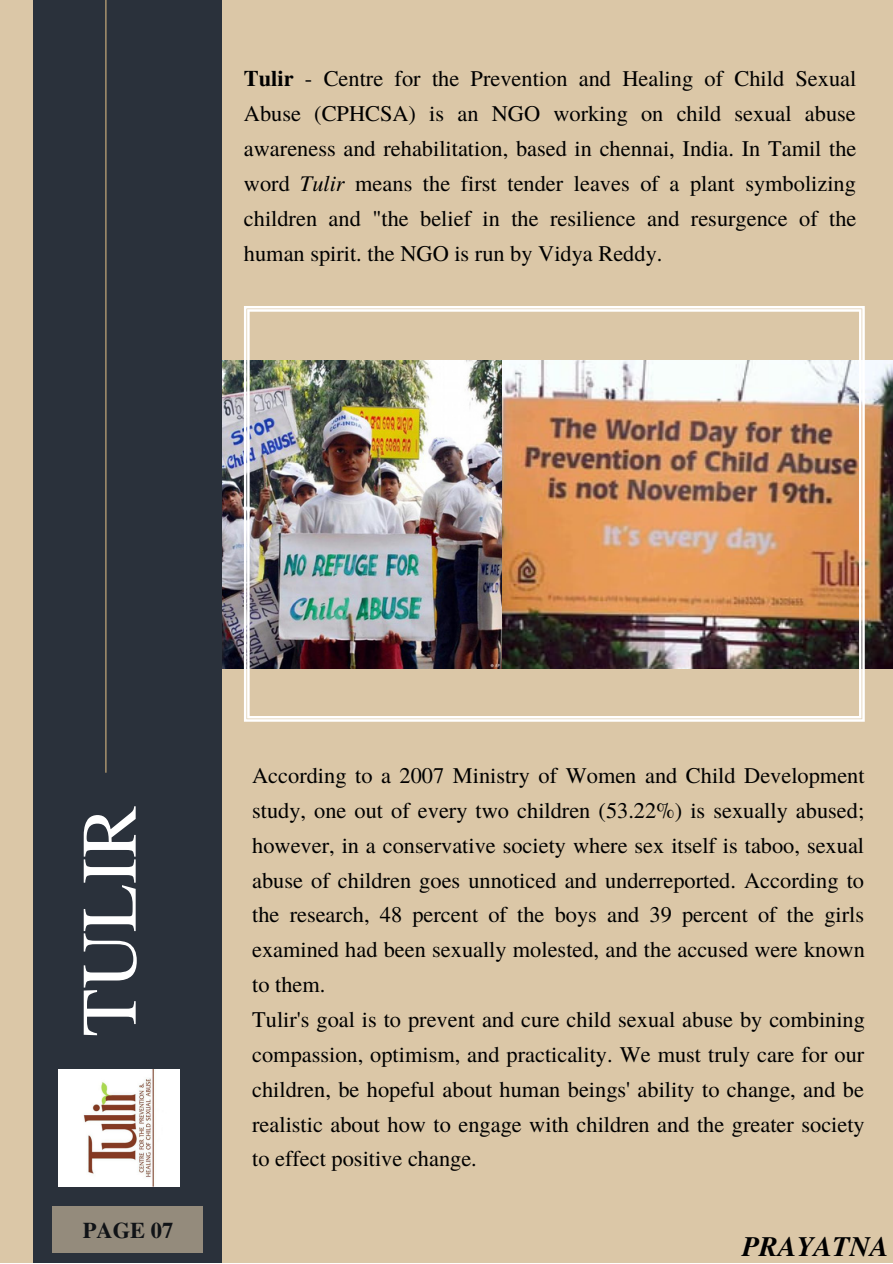
<style>
.page{position:relative;width:893px;height:1264px;background:#fff}
.page>*{position:absolute;margin:0;border:0;box-sizing:border-box;transform-origin:0 0}
.t1{font:78.45px "Te X Gyre Termes";color:#fff}
.t2{font:italic 700 28.05px "Te X Gyre Termes";color:#000}
.t3{font:700 22.5px "Te X Gyre Termes";color:#000}
.t4{font:22.35px/34.8px "Te X Gyre Termes";color:#000;text-align:justify}
.s1{font-weight:700}
.s2{font-style:italic}
</style>
<div class="page">
<div style="left:0;top:0;width:892px;height:1262px;background:#dbc7a7"></div>
<div style="left:33px;top:0;width:189px;height:1262px;background:#2a313b"></div>
<hr style="left:105px;top:0;width:1px;height:772px;background:#d1b27e">
<div style="left:53px;top:1206px;width:150px;height:46px;background:#948b7c"></div>
<img style="left:59px;top:1069px;width:120px;height:117px">
<img style="left:222px;top:360px;width:670px;height:308px">
<img style="left:244px;top:306px;width:620px;height:415px">
<p class="t4" style="left:244px;top:60px;width:614px"><span class="s1">Tulir</span> - Centre for the Prevention and Healing of Child Sexual Abuse (CPHCSA) is an NGO working on child sexual abuse awareness and rehabilitation, based in chennai, India. In Tamil the word <span class="s2">Tulir</span> means the first tender leaves of a plant symbolizing children and "the belief in the resilience and resurgence of the human spirit. the NGO is run by Vidya Reddy.</p>
<h1 class="t1" style="left:53px;top:1036px;width:232px;rotate:-90deg">TULIR</h1>
<p class="t3" style="left:83px;top:1212px;width:92px">PAGE 07</p>
<p class="t4" style="left:252px;top:757px;width:614px;text-align:left">According to a 2007 Ministry of Women and Child Development study, one out of every two children (53.22%) is sexually abused; however, in a conservative society where sex itself is taboo, sexual abuse of children goes unnoticed and underreported. According to the research, 48 percent of the boys and 39 percent of the girls examined had been sexually molested, and the accused were known to them.<br>Tulir's goal is to prevent and cure child sexual abuse by combining compassion, optimism, and practicality. We must truly care for our children, be hopeful about human beings' ability to change, and be realistic about how to engage with children and the greater society to effect positive change.</p>
<p class="t2" style="left:742px;top:1225px;width:148px">PRAYATNA</p>
</div>
